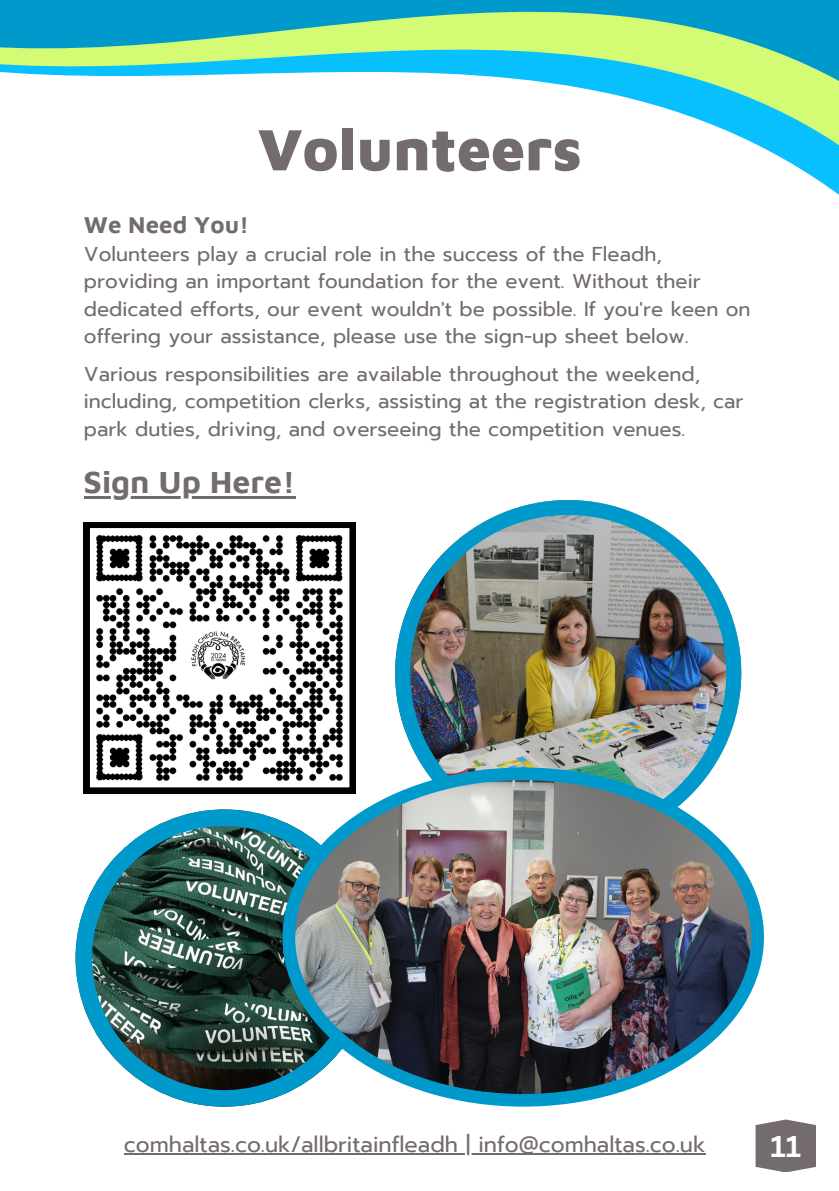
<style>
.page{position:relative;width:839px;height:1191px;background:#fff}
.page>*{position:absolute;margin:0;border:0;box-sizing:border-box;transform-origin:0 0}
.t1{font:900 60px "Maven Pro";color:#746c6c}
.t2{font:700 32px "Maven Pro";color:#746c6c}
.t3{font:700 29.2px "Canva Sans";color:#fdfefd}
.t4{font:700 24px "Maven Pro";color:#746c6c}
.t5{font:22px "Prompt";color:#746c6c}
.t6{font:20px/27.4px "Prompt";color:#746c6c}
</style>
<div class="page">
<svg style="left:0;top:0;width:838px;height:175px"></svg>
<img style="left:395px;top:500px;width:346px;height:267px">
<svg style="left:76px;top:809px;width:206px;height:297px"></svg>
<svg style="left:84px;top:522px;width:271px;height:271px"></svg>
<hr style="left:84px;top:496px;width:211px;height:3px;background:#746c6c">
<img style="left:282px;top:767px;width:481px;height:340px">
<hr style="left:124px;top:1153px;width:581px;height:2px;background:#746c6c">
<svg style="left:755px;top:1120px;width:61px;height:52px;background:#817a7a"></svg>
<h1 class="t1" style="left:258px;top:112px;width:325px">Volunteers</h1>
<p class="t4" style="left:84px;top:210px;width:166px">We Need You!</p>
<p class="t6" style="left:84px;top:240px;width:668px">Volunteers play a crucial role in the success of the Fleadh, providing an important foundation for the event. Without their dedicated efforts, our event wouldn't be possible. If you're keen on offering your assistance, please use the sign-up sheet below.</p>
<p class="t6" style="left:84px;top:360px;width:661px">Various responsibilities are available throughout the weekend, including, competition clerks, assisting at the registration desk, car park duties, driving, and overseeing the competition venues.</p>
<h2 class="t2" style="left:84px;top:462px;width:213px">Sign Up Here!</h2>
<p class="t5" style="left:124px;top:1128px;width:583px">comhaltas.co.uk/allbritainfleadh | info@comhaltas.co.uk</p>
<h3 class="t3" style="left:770px;top:1125px;width:32px">11</h3>
</div>
